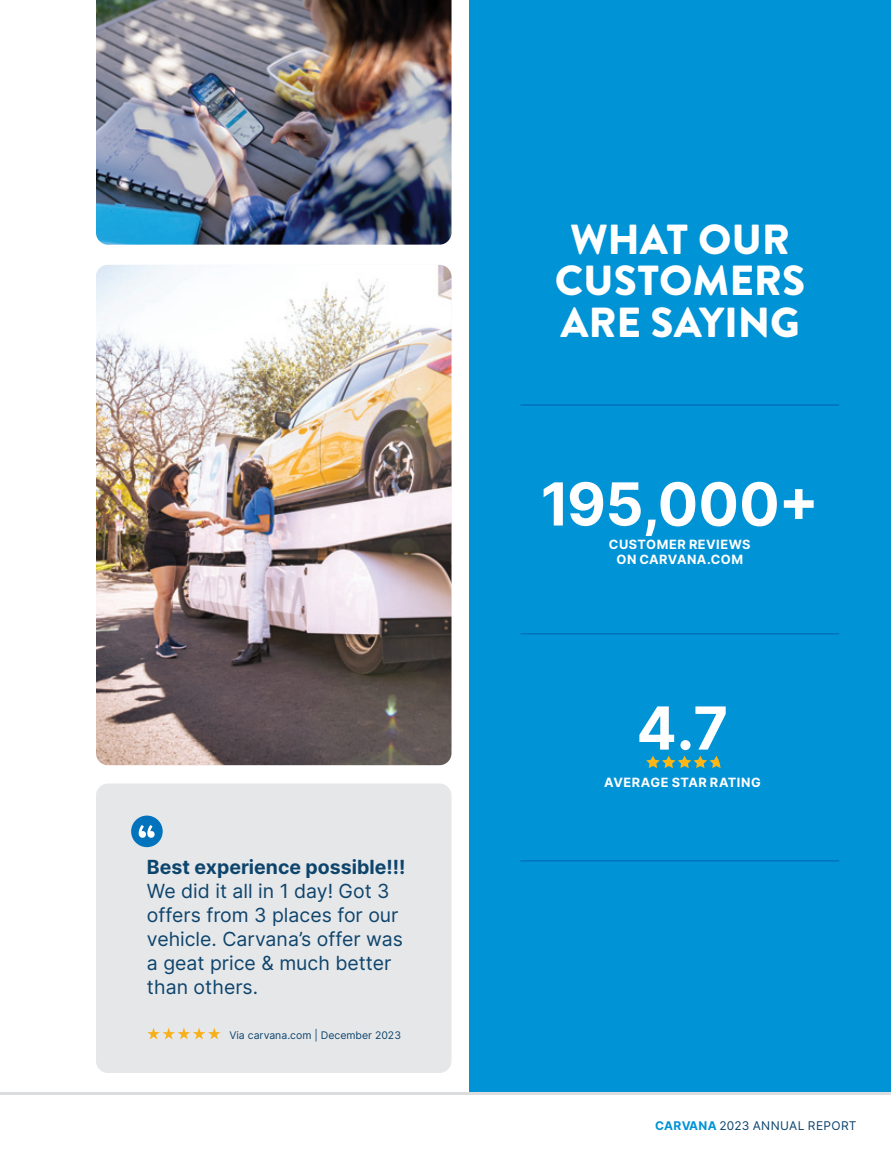
<style>
.page{position:relative;width:891px;height:1161px;background:#fff}
.page>*{position:absolute;margin:0;border:0;box-sizing:border-box;transform-origin:0 0}
.t1{font:700 59.4px "Inter";letter-spacing:-.005em;color:#fff}
.t2{font:900 42px/41.7px "Brandonfor Carvana";letter-spacing:.005em;color:#fff;text-align:center}
.t3{font:19.5px/24px "Inter";color:#0d446c}
.t4{font:700 19.5px "Inter";color:#0d446c}
.t5{font:700 12.75px/14.5px "Inter";letter-spacing:.035em;color:#fff;text-align:center}
.t6{font:12px "Inter";letter-spacing:.035em;color:#0d446c}
.t7{font:10.5px "Inter";color:#0d446c}
.s1{font-weight:700;color:#0093d6}
</style>
<div class="page">
<div style="left:470px;top:0;width:421px;height:1161px;background:#0093d6"></div>
<img style="left:96px;top:0;width:356px;height:245px">
<img style="left:96px;top:265px;width:356px;height:500px;border-radius:12px">
<svg style="left:646px;top:756px;width:75px;height:12px"></svg>
<hr style="left:520px;top:633px;width:319px;height:2px;background:#0073bc">
<hr style="left:520px;top:404px;width:319px;height:2px;background:#0073bc">
<hr style="left:520px;top:860px;width:319px;height:2px;background:#0073bc">
<div style="left:96px;top:784px;width:356px;height:289px;background:#e6e7e9;border-radius:12px"></div>
<svg style="left:147px;top:1028px;width:74px;height:12px"></svg>
<div style="left:131px;top:816px;width:32px;height:31px;background:#0073bc;border-radius:50%"></div>
<svg style="left:139px;top:825px;width:16px;height:13px"></svg>
<div style="left:0;top:1094px;width:891px;height:67px;background:#fff"></div>
<hr style="left:0;top:1092px;width:891px;height:3px;background:#dcdddf">
<p class="t4" style="left:147px;top:858px;width:260px">Best experience possible!!!</p>
<p class="t3" style="left:147px;top:881px;width:258px">We did it all in 1 day! Got 3 offers from 3 places for our vehicle. Carvana’s offer was a geat price &amp; much better than others.</p>
<p class="t7" style="left:229px;top:1031px;width:173px">Via carvana.com | December 2023</p>
<h2 class="t2" style="left:555px;top:218px;width:252px">WHAT OUR<br>CUSTOMERS<br>ARE SAYING</h2>
<h1 class="t1" style="left:541px;top:477px;width:280px">195,000+</h1>
<p class="t5" style="left:609px;top:538px;width:143px">CUSTOMER REVIEWS<br>ON CARVANA.COM</p>
<h1 class="t1" style="left:637px;top:701px;width:93px">4.7</h1>
<p class="t5" style="left:604px;top:776px;width:158px">AVERAGE STAR RATING</p>
<p class="t6" style="left:655px;top:1121px;width:203px"><span class="s1">CARVANA</span> 2023 ANNUAL REPORT</p>
</div>
